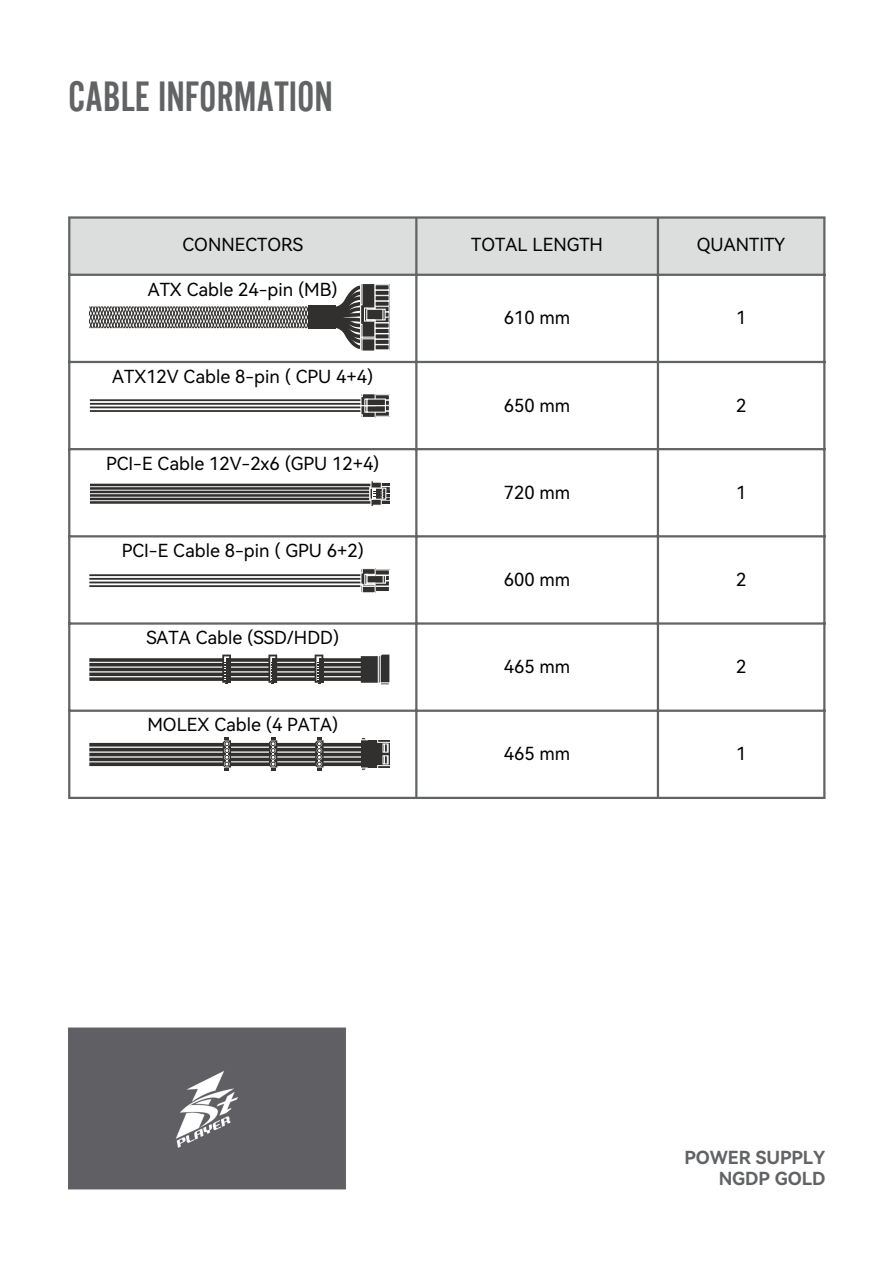
<style>
.page{position:relative;width:894px;height:1264px;background:#fff}
.page>*{position:absolute;margin:0;border:0;box-sizing:border-box;transform-origin:0 0}
.t1{font:43.95px "Alternate Gothic Pro No 2";color:#626365}
.t2{font:18px "Harmony OS Sans SC";color:#000}
.t3{font:18px "Harmony OS Sans SC Bold";letter-spacing:-.005em;color:#626365}
</style>
<div class="page">
<div style="left:70px;top:219px;width:753px;height:55px;background:#dcdddd"></div>
<svg style="left:70px;top:276px;width:753px;height:520px"></svg>
<hr style="left:68px;top:219px;width:2px;height:577px;background:#626365">
<hr style="left:415px;top:219px;width:2px;height:577px;background:#626365">
<hr style="left:656px;top:219px;width:3px;height:577px;background:#626365">
<hr style="left:823px;top:219px;width:2px;height:577px;background:#626365">
<hr style="left:68px;top:216px;width:757px;height:3px;background:#626365">
<hr style="left:68px;top:274px;width:757px;height:2px;background:#626365">
<hr style="left:68px;top:361px;width:757px;height:2px;background:#626365">
<hr style="left:68px;top:448px;width:757px;height:2px;background:#626365">
<hr style="left:68px;top:535px;width:757px;height:2px;background:#626365">
<hr style="left:68px;top:622px;width:757px;height:2px;background:#626365">
<hr style="left:68px;top:709px;width:757px;height:2px;background:#626365">
<hr style="left:68px;top:796px;width:757px;height:3px;background:#626365">
<div style="left:308px;top:306px;width:28px;height:23px;background:#32302f"></div>
<div style="left:375px;top:345px;width:14px;height:5px;background:#32302f"></div>
<div style="left:375px;top:339px;width:14px;height:5px;background:#32302f"></div>
<div style="left:374px;top:339px;width:15px;height:6px;border:1px solid #fff"></div>
<div style="left:375px;top:334px;width:14px;height:5px;background:#32302f"></div>
<div style="left:375px;top:328px;width:14px;height:5px;background:#32302f"></div>
<div style="left:374px;top:328px;width:15px;height:6px;border:1px solid #fff"></div>
<div style="left:375px;top:323px;width:14px;height:5px;background:#32302f"></div>
<svg style="left:376px;top:319px;width:11px;height:2px"></svg>
<div style="left:374px;top:317px;width:15px;height:6px;border:1px solid #fff"></div>
<div style="left:374px;top:311px;width:15px;height:7px;border:1px solid #fff"></div>
<svg style="left:376px;top:308px;width:11px;height:2px"></svg>
<div style="left:374px;top:306px;width:15px;height:6px;border:1px solid #fff"></div>
<div style="left:375px;top:301px;width:14px;height:5px;background:#32302f"></div>
<div style="left:374px;top:300px;width:15px;height:7px;border:1px solid #fff"></div>
<div style="left:375px;top:295px;width:14px;height:6px;background:#32302f"></div>
<div style="left:374px;top:295px;width:15px;height:6px;border:1px solid #fff"></div>
<div style="left:375px;top:290px;width:14px;height:5px;background:#32302f"></div>
<div style="left:374px;top:289px;width:15px;height:7px;border:1px solid #fff"></div>
<div style="left:375px;top:285px;width:14px;height:5px;background:#32302f"></div>
<div style="left:374px;top:284px;width:15px;height:6px;border:1px solid #fff"></div>
<div style="left:366px;top:309px;width:19px;height:11px;background:#32302f"></div>
<div style="left:366px;top:309px;width:19px;height:11px;border:1px solid #fff"></div>
<svg style="left:329px;top:283px;width:47px;height:68px"></svg>
<svg style="left:89px;top:306px;width:219px;height:23px;background:#888786"></svg>
<svg style="left:89px;top:757px;width:272px;height:4px"></svg>
<svg style="left:89px;top:762px;width:272px;height:4px"></svg>
<svg style="left:89px;top:752px;width:272px;height:4px"></svg>
<svg style="left:89px;top:747px;width:272px;height:4px"></svg>
<hr style="left:89px;top:743px;width:273px;height:3px;background:#32302f">
<div style="left:361px;top:740px;width:29px;height:27px;background:#32302f"></div>
<svg style="left:377px;top:737px;width:13px;height:33px"></svg>
<svg style="left:360px;top:767px;width:8px;height:3px"></svg>
<svg style="left:360px;top:737px;width:8px;height:4px"></svg>
<svg style="left:315px;top:737px;width:8px;height:33px"></svg>
<svg style="left:269px;top:737px;width:8px;height:33px"></svg>
<svg style="left:223px;top:737px;width:8px;height:33px"></svg>
<hr style="left:90px;top:410px;width:295px;height:2px;background:#32302f">
<hr style="left:90px;top:406px;width:295px;height:2px;background:#32302f">
<hr style="left:90px;top:403px;width:295px;height:2px;background:#32302f">
<hr style="left:90px;top:399px;width:295px;height:2px;background:#32302f">
<div style="left:375px;top:411px;width:14px;height:5px;background:#32302f"></div>
<div style="left:374px;top:410px;width:16px;height:7px;border:1px solid #fff"></div>
<div style="left:375px;top:405px;width:14px;height:6px;background:#32302f"></div>
<div style="left:374px;top:405px;width:16px;height:6px;border:1px solid #fff"></div>
<div style="left:375px;top:400px;width:14px;height:5px;background:#32302f"></div>
<div style="left:374px;top:399px;width:16px;height:7px;border:1px solid #fff"></div>
<div style="left:375px;top:395px;width:14px;height:5px;background:#32302f"></div>
<div style="left:374px;top:394px;width:16px;height:6px;border:1px solid #fff"></div>
<div style="left:361px;top:405px;width:14px;height:12px;background:#32302f"></div>
<div style="left:360px;top:405px;width:15px;height:13px;border:1px solid #fff"></div>
<div style="left:367px;top:405px;width:18px;height:7px;background:#32302f"></div>
<div style="left:366px;top:405px;width:20px;height:8px;border:1px solid #fff"></div>
<div style="left:361px;top:394px;width:14px;height:11px;background:#32302f"></div>
<div style="left:360px;top:393px;width:15px;height:13px;border:1px solid #fff"></div>
<svg style="left:360px;top:393px;width:7px;height:25px"></svg>
<div style="left:367px;top:399px;width:18px;height:6px;background:#32302f"></div>
<div style="left:366px;top:398px;width:20px;height:8px;border:1px solid #fff"></div>
<svg style="left:361px;top:654px;width:29px;height:31px"></svg>
<svg style="left:89px;top:677px;width:272px;height:4px"></svg>
<svg style="left:89px;top:672px;width:272px;height:4px"></svg>
<svg style="left:89px;top:667px;width:272px;height:4px"></svg>
<hr style="left:89px;top:663px;width:272px;height:3px;background:#32302f">
<hr style="left:89px;top:658px;width:272px;height:3px;background:#32302f">
<svg style="left:314px;top:654px;width:9px;height:30px"></svg>
<svg style="left:268px;top:654px;width:9px;height:30px"></svg>
<svg style="left:222px;top:654px;width:9px;height:30px"></svg>
<hr style="left:90px;top:483px;width:281px;height:3px;background:#32302f">
<hr style="left:90px;top:487px;width:279px;height:2px;background:#32302f">
<hr style="left:90px;top:490px;width:279px;height:3px;background:#32302f">
<hr style="left:90px;top:494px;width:279px;height:2px;background:#32302f">
<hr style="left:90px;top:497px;width:279px;height:3px;background:#32302f">
<hr style="left:90px;top:501px;width:281px;height:2px;background:#32302f">
<div style="left:369px;top:487px;width:17px;height:13px;border:1px solid #fff"></div>
<svg style="left:370px;top:480px;width:19px;height:27px"></svg>
<hr style="left:89px;top:585px;width:296px;height:2px;background:#32302f">
<hr style="left:89px;top:581px;width:296px;height:2px;background:#32302f">
<hr style="left:89px;top:578px;width:296px;height:1px;background:#32302f">
<hr style="left:89px;top:574px;width:296px;height:2px;background:#32302f">
<div style="left:375px;top:586px;width:14px;height:5px;background:#32302f"></div>
<div style="left:374px;top:586px;width:16px;height:6px;border:1px solid #fff"></div>
<svg style="left:376px;top:582px;width:12px;height:2px"></svg>
<div style="left:375px;top:575px;width:14px;height:5px;background:#32302f"></div>
<div style="left:374px;top:575px;width:16px;height:6px;border:1px solid #fff"></div>
<div style="left:375px;top:570px;width:14px;height:5px;background:#32302f"></div>
<svg style="left:367px;top:575px;width:18px;height:8px"></svg>
<div style="left:366px;top:575px;width:20px;height:8px;border:1px solid #fff"></div>
<svg style="left:360px;top:567px;width:16px;height:26px"></svg>
<div style="left:68px;top:1027px;width:278px;height:163px;background:#5f5f64"></div>
<p class="t1" style="left:68px;top:74px;width:266px">CABLE INFORMATION</p>
<h1 class="t2" style="left:182px;top:234px;width:122px">CONNECTORS</h1>
<p class="t2" style="left:471px;top:234px;width:133px">TOTAL LENGTH</p>
<p class="t2" style="left:696px;top:234px;width:90px">QUANTITY</p>
<p class="t2" style="left:148px;top:279px;width:191px">ATX Cable 24-pin (MB)</p>
<p class="t2" style="left:504px;top:307px;width:68px">610 mm</p>
<p class="t2" style="left:735px;top:307px;width:12px">1</p>
<p class="t2" style="left:112px;top:366px;width:262px">ATX12V Cable 8-pin ( CPU 4+4)</p>
<p class="t2" style="left:106px;top:453px;width:275px">PCI-E Cable 12V-2x6 (GPU 12+4)</p>
<p class="t2" style="left:122px;top:540px;width:243px">PCI-E Cable 8-pin ( GPU 6+2)</p>
<p class="t2" style="left:146px;top:627px;width:194px">SATA Cable (SSD/HDD)</p>
<p class="t2" style="left:147px;top:714px;width:192px">MOLEX Cable (4 PATA)</p>
<p class="t2" style="left:504px;top:395px;width:68px">650 mm</p>
<p class="t2" style="left:735px;top:395px;width:12px">2</p>
<p class="t2" style="left:504px;top:482px;width:68px">720 mm</p>
<p class="t2" style="left:735px;top:482px;width:12px">1</p>
<p class="t2" style="left:504px;top:569px;width:68px">600 mm</p>
<p class="t2" style="left:735px;top:569px;width:12px">2</p>
<p class="t2" style="left:504px;top:656px;width:68px">465 mm</p>
<p class="t2" style="left:735px;top:656px;width:12px">2</p>
<p class="t2" style="left:504px;top:743px;width:68px">465 mm</p>
<p class="t2" style="left:735px;top:743px;width:12px">1</p>
<p class="t3" style="left:684px;top:1147px;width:142px">POWER SUPPLY</p>
<p class="t3" style="left:718px;top:1168px;width:108px">NGDP GOLD</p>
</div>
